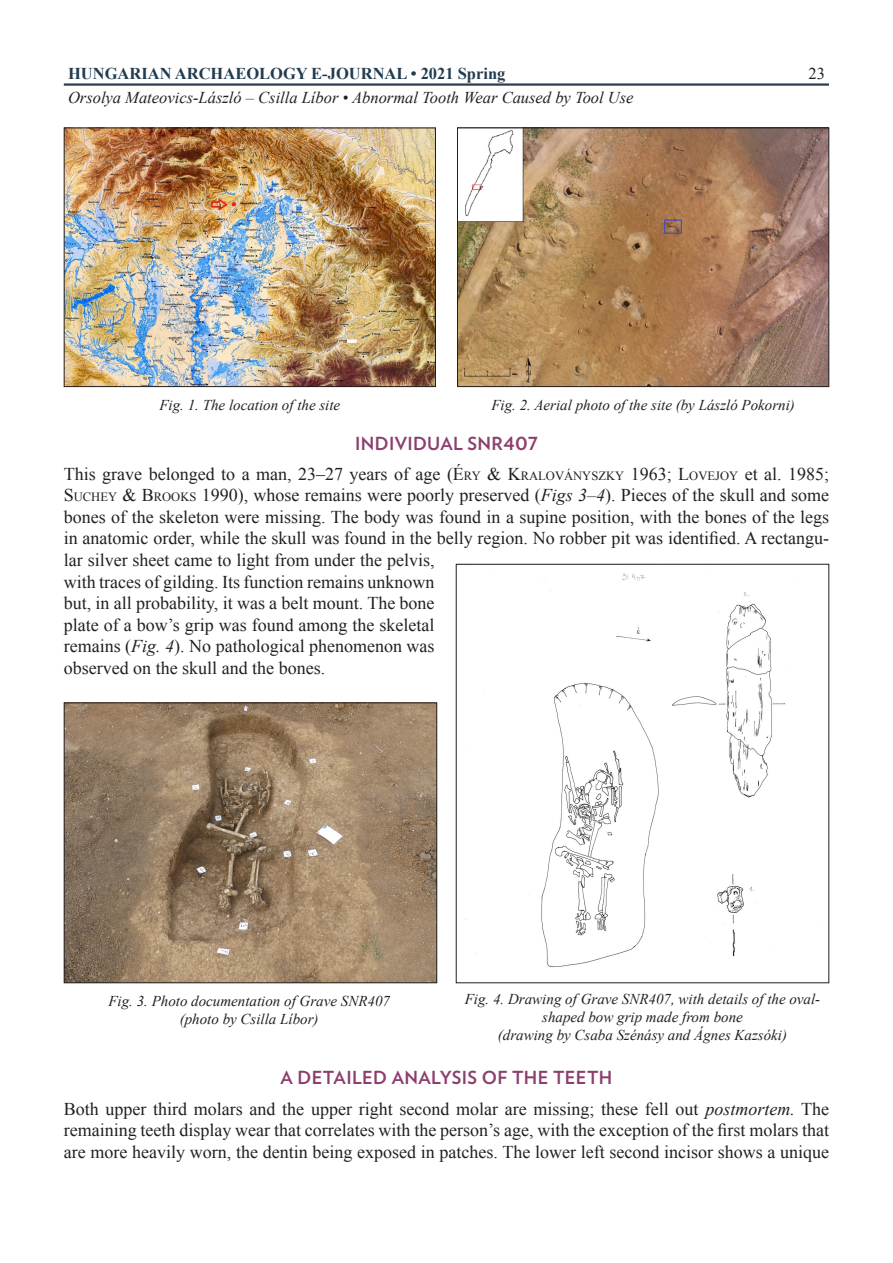
<style>
.page{position:relative;width:893px;height:1263px;background:#fff}
.page>*{position:absolute;margin:0;border:0;box-sizing:border-box;transform-origin:0 0}
.cikk_behuznelkul{font:18px/21.6px "Times New Roman";color:#231f20}
.alcim{font:700 18px "Verlag";letter-spacing:.02em;color:#8c3f6d}
.t1{font:italic 16.5px "Times New Roman";color:#231f20}
.t2{font:700 16.5px "Times New Roman";color:#213b4f}
.t3{font:16.5px "Times New Roman";color:#231f20}
.kepala{font:italic 15px/18px "Times New Roman";color:#231f20;text-align:center}
.s1{font-style:inherit}
.s2{font-size:12.6px}
.s3{font-style:italic}
</style>
<div class="page">
<hr style="left:64px;top:83px;width:765px;height:3px;background:#2d3d4d">
<img style="left:66px;top:130px;width:368px;height:255px">
<div style="left:64px;top:128px;width:372px;height:259px;border:1px solid #231f20"></div>
<img style="left:66px;top:704px;width:369px;height:277px">
<div style="left:64px;top:702px;width:373px;height:281px;border:1px solid #231f20"></div>
<img style="left:465px;top:570px;width:334px;height:397px">
<img style="left:459px;top:130px;width:368px;height:255px">
<div style="left:457px;top:128px;width:372px;height:259px;border:1px solid #231f20"></div>
<p class="t2" style="left:68px;top:62px;width:439px">HUNGARIAN ARCHAEOLOGY E-JOURNAL • 2021 Spring</p>
<p class="t3" style="left:808px;top:62px;width:18px">23</p>
<p class="t1" style="left:68px;top:87px;width:567px">Orsolya Mateovics-László – Csilla Líbor • Abnormal Tooth Wear Caused by Tool Use</p>
<p class="kepala" style="left:159px;top:396px;width:182px">Fig. 1. The location of the site</p>
<p class="kepala" style="left:491px;top:396px;width:305px">Fig. 2. Aerial photo of the site (by László Pokorni)</p>
<p class="alcim" style="left:355px;top:429px;width:184px">INDIVIDUAL SNR407</p>
<p class="cikk_behuznelkul" style="left:64px;top:462px;width:767px">This grave belonged to a man, 23–27 years of age (<span class="s1">É</span><span class="s2">RY</span> <span class="s1">&amp; K</span><span class="s2">RALOVÁNYSZKY</span> 1963; <span class="s1">L</span><span class="s2">OVEJOY</span> et al. 1985; <span class="s1">S</span> <span class="s2">UCHEY</span> <span class="s1">&amp; B</span><span class="s2">ROOKS</span> 1990), whose remains were poorly preserved (<span class="s3">Figs 3–4</span>). Pieces of the skull and some bones of the skeleton were missing. The body was found in a supine position, with the bones of the legs in anatomic order, while the skull was found in the belly region. No robber pit was identified. A rectangu&shy;lar silver sheet came to light from under the pelvis,<br>with traces of gilding. Its function remains unknown<br>but, in all probability, it was a belt mount. The bone<br>plate of a bow’s grip was found among the skeletal<br>remains (<span class="s3">Fig. 4</span>). No pathological phenomenon was<br>observed on the skull and the bones.</p>
<p class="kepala" style="left:108px;top:992px;width:283px">Fig. 3. Photo documentation of Grave SNR407 (photo by Csilla Líbor)</p>
<p class="kepala" style="left:465px;top:990px;width:357px">Fig. 4. Drawing of Grave SNR407, with details of the oval&shy;shaped bow grip made from bone<br>(drawing by Csaba Szénásy and Ágnes Kazsóki)</p>
<p class="alcim" style="left:281px;top:1064px;width:333px">A DETAILED ANALYSIS OF THE TEETH</p>
<p class="cikk_behuznelkul" style="left:64px;top:1097px;width:767px;text-align:justify">Both upper third molars and the upper right second molar are missing; these fell out <span class="s3">postmortem.</span> The remaining teeth display wear that correlates with the person’s age, with the exception of the first molars that are more heavily worn, the dentin being exposed in patches. The lower left second incisor shows a unique</p>
</div>
